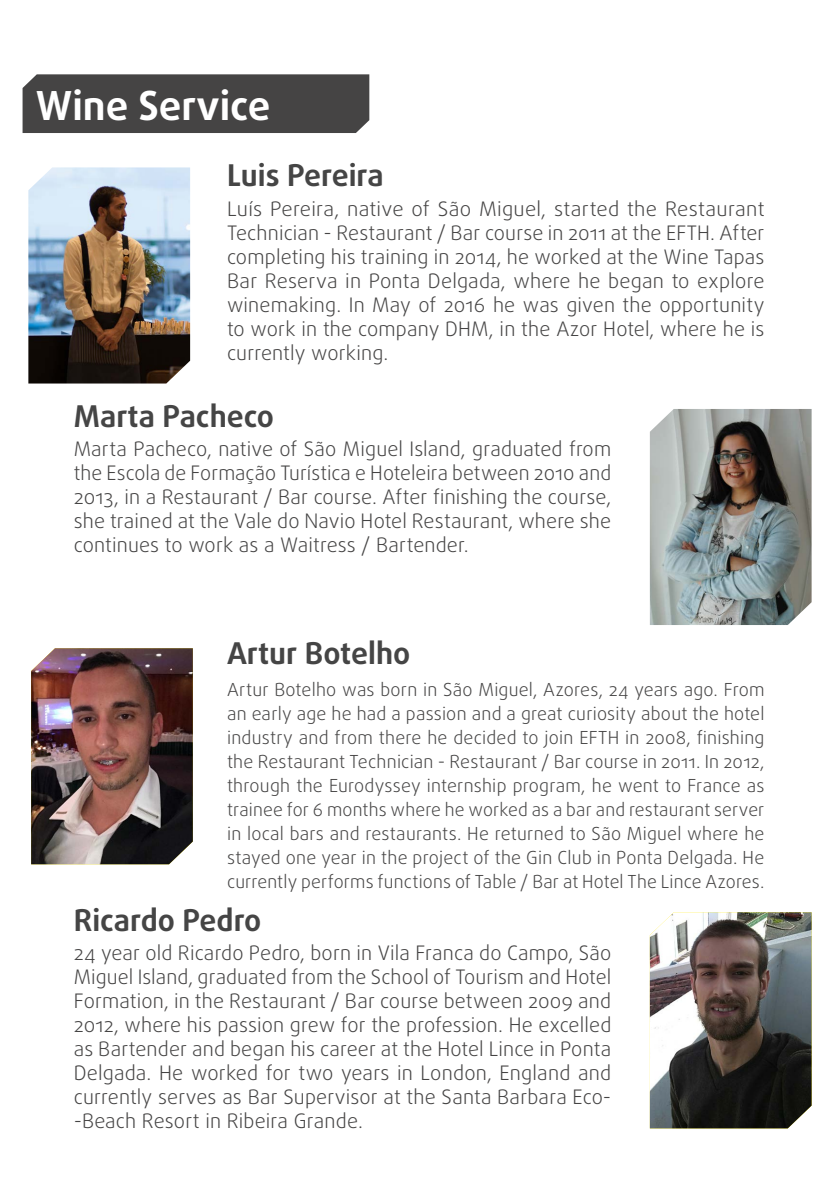
<style>
.page{position:relative;width:840px;height:1191px;background:#fff}
.page>*{position:absolute;margin:0;border:0;box-sizing:border-box;transform-origin:0 0}
.t1{font:700 40px "Daxline Pro";color:#fff}
.t2{font:700 30px "Daxline Pro";color:#454545}
.t3{font:300 20px/24px "Daxline Pro";letter-spacing:.01em;color:#454444;text-align:justify}
.t4{font:300 18px/24px "Daxline Pro";letter-spacing:.01em;color:#454444;text-align:justify}
</style>
<div class="page">
<div style="left:23px;top:74px;width:346px;height:59px;background:#454444"></div>
<img style="left:28px;top:167px;width:162px;height:216px">
<img style="left:649px;top:409px;width:162px;height:216px">
<img style="left:649px;top:912px;width:162px;height:216px">
<img style="left:31px;top:648px;width:162px;height:216px">
<h1 class="t1" style="left:36px;top:79px;width:236px">Wine Service</h1>
<h2 class="t2" style="left:227px;top:155px;width:158px">Luis Pereira</h2>
<p class="t3" style="left:227px;top:197px;width:538px">Luís Pereira, native of São Miguel, started the Restaurant Technician - Restaurant / Bar course in 2011 at the EFTH. After completing his training in 2014, he worked at the Wine Tapas Bar Reserva in Ponta Delgada, where he began to explore winemaking. In May of 2016 he was given the opportunity to work in the company DHM, in the Azor Hotel, where he is currently working.</p>
<h2 class="t2" style="left:74px;top:396px;width:202px">Marta Pacheco</h2>
<p class="t3" style="left:74px;top:437px;width:538px">Marta Pacheco, native of São Miguel Island, graduated from the Escola de Formação Turística e Hoteleira between 2010 and 2013, in a Restaurant / Bar course. After finishing the course, she trained at the Vale do Navio Hotel Restaurant, where she continues to work as a Waitress / Bartender.</p>
<h2 class="t2" style="left:227px;top:633px;width:185px">Artur Botelho</h2>
<p class="t4" style="left:227px;top:678px;width:538px">Artur Botelho was born in São Miguel, Azores, 24 years ago. From an early age he had a passion and a great curiosity about the hotel industry and from there he decided to join EFTH in 2008, finishing the Restaurant Technician - Restaurant / Bar course in 2011. In 2012, through the Eurodyssey internship program, he went to France as trainee for 6 months where he worked as a bar and restaurant server in local bars and restaurants. He returned to São Miguel where he stayed one year in the project of the Gin Club in Ponta Delgada. He currently performs functions of Table / Bar at Hotel The Lince Azores.</p>
<h2 class="t2" style="left:74px;top:899px;width:189px">Ricardo Pedro</h2>
<p class="t3" style="left:74px;top:941px;width:538px">24 year old Ricardo Pedro, born in Vila Franca do Campo, São Miguel Island, graduated from the School of Tourism and Hotel Formation, in the Restaurant / Bar course between 2009 and 2012, where his passion grew for the profession. He excelled as Bartender and began his career at the Hotel Lince in Ponta Delgada. He worked for two years in London, England and currently serves as Bar Supervisor at the Santa Barbara Eco--Beach Resort in Ribeira Grande.</p>
</div>
